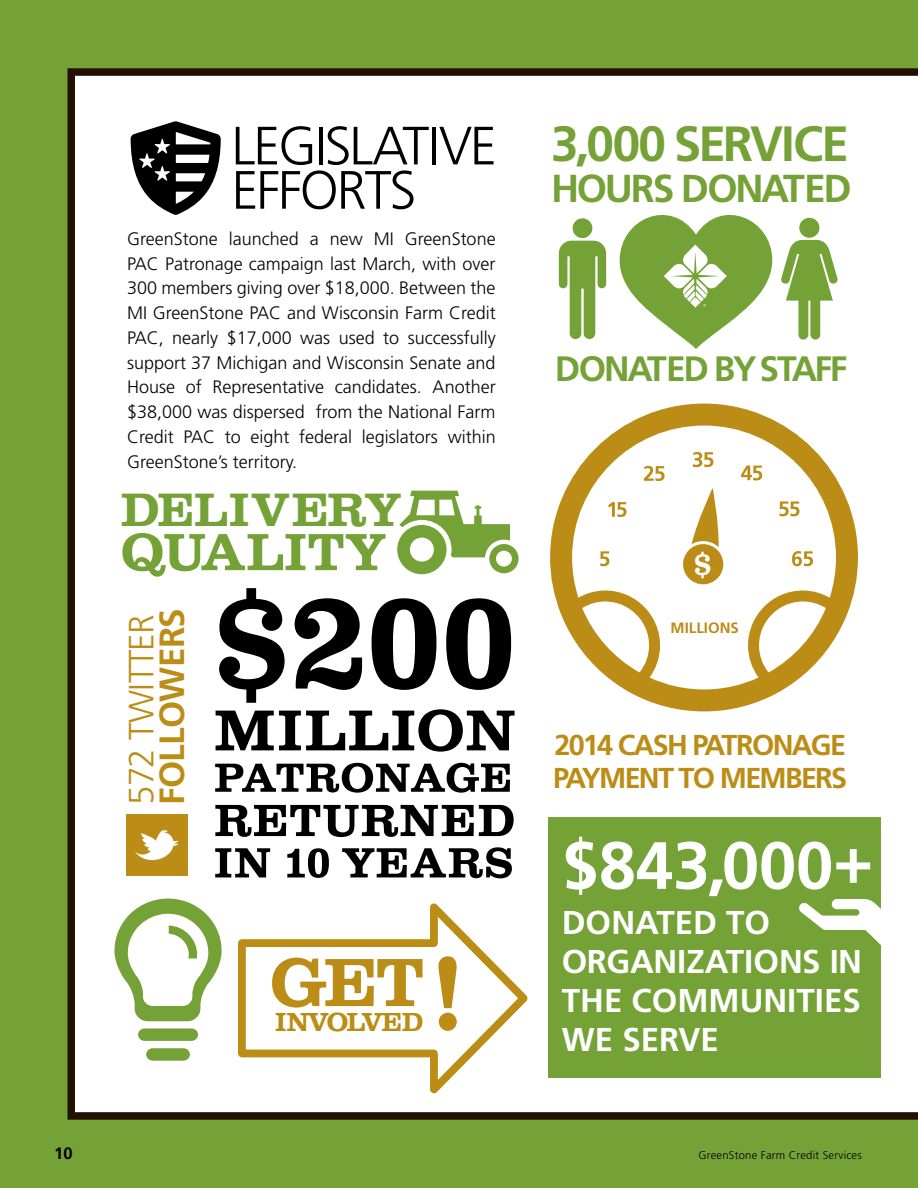
<style>
.page{position:relative;width:918px;height:1188px;background:#75a237}
.page>*{position:absolute;margin:0;border:0;box-sizing:border-box;transform-origin:0 0}
.t1{font:700 107.25px "Clarendon FS";color:#bc8d16}
.t2{font:700 70.5px "Clarendon FS";color:#bc8d16}
.t3{font:700 66.75px "Frutiger";color:#fff}
.t4{font:700 54px "Clarendon FS";letter-spacing:-.005em;color:#75a237}
.t5{font:300 53.85px/44.2px "Frutiger";letter-spacing:-.04em;color:#000}
.t6{font:700 49.5px "Frutiger";letter-spacing:-.04em;color:#75a237}
.t7{font:700 48.45px "Clarendon FS";letter-spacing:-.025em;color:#75a237}
.t8{font:700 39px "Frutiger";letter-spacing:-.06em;color:#75a237}
.t9{font:700 35.25px "Frutiger";letter-spacing:-.06em;color:#75a237}
.t10{font:300 35.1px "Frutiger";letter-spacing:-.02em;color:#bc8d16}
.t11{font:700 35.1px "Frutiger";letter-spacing:-.02em;color:#bc8d16}
.t12{font:700 33px/39px "Frutiger";color:#fff}
.t13{font:700 31.35px "Clarendon FS";color:#fff}
.t14{font:700 28.8px/32.7px "Frutiger";letter-spacing:-.06em;color:#bc8d16}
.t15{font:700 27px "Clarendon FS";letter-spacing:-.065em;color:#bc8d16}
.t16{font:300 18px/24.8px "Frutiger";color:#000;text-align:justify}
.t17{font:700 16.5px "Frutiger";color:#000}
.t18{font:700 15px "Frutiger";color:#bc8d16}
.t19{font:300 11.25px "Frutiger";letter-spacing:.02em;color:#000}
</style>
<div class="page">
<div style="left:68px;top:68px;width:850px;height:1052px;background:#fff"></div>
<svg style="left:234px;top:896px;width:301px;height:213px;background:#f8f3e7"></svg>
<div style="left:573px;top:218px;width:19px;height:20px;background:#75a237;border-radius:50%"></div>
<svg style="left:559px;top:241px;width:47px;height:98px"></svg>
<div style="left:799px;top:218px;width:20px;height:20px;background:#75a237;border-radius:50%"></div>
<svg style="left:781px;top:240px;width:57px;height:100px"></svg>
<svg style="left:620px;top:196px;width:152px;height:153px"></svg>
<svg style="left:215px;top:847px;width:297px;height:31px;background:#929292"></svg>
<svg style="left:215px;top:805px;width:299px;height:32px;background:#818181"></svg>
<svg style="left:215px;top:763px;width:295px;height:30px;background:#898989"></svg>
<svg style="left:216px;top:709px;width:299px;height:43px;background:#8c8c8c"></svg>
<svg style="left:219px;top:588px;width:292px;height:115px;background:#8e8e8e"></svg>
<div style="left:126px;top:814px;width:62px;height:62px;background:#bc8d16"></div>
<svg style="left:135px;top:830px;width:44px;height:31px"></svg>
<svg style="left:397px;top:491px;width:122px;height:83px"></svg>
<div style="left:138px;top:1028px;width:60px;height:13px;background:#75a237;border-radius:6px"></div>
<div style="left:146px;top:1048px;width:44px;height:13px;background:#75a237;border-radius:6px"></div>
<svg style="left:114px;top:899px;width:108px;height:122px"></svg>
<svg style="left:131px;top:121px;width:90px;height:94px;background:#666"></svg>
<svg style="left:550px;top:404px;width:308px;height:307px;background:#ede1c2"></svg>
<svg style="left:678px;top:488px;width:49px;height:99px;background:#e1cc97"></svg>
<svg style="left:600px;top:551px;width:9px;height:15px"></svg>
<svg style="left:608px;top:502px;width:19px;height:15px"></svg>
<svg style="left:644px;top:466px;width:21px;height:15px"></svg>
<svg style="left:693px;top:452px;width:20px;height:15px"></svg>
<svg style="left:741px;top:466px;width:21px;height:14px"></svg>
<svg style="left:780px;top:501px;width:20px;height:15px"></svg>
<svg style="left:792px;top:551px;width:21px;height:15px"></svg>
<div style="left:680px;top:541px;width:46px;height:46px;border:3px solid #fff;border-radius:50%"></div>
<div style="left:549px;top:818px;width:332px;height:260px;background:#75a237"></div>
<svg style="left:799px;top:899px;width:93px;height:47px"></svg>
<h3 class="t5" style="left:231px;top:124px;width:267px">LEGISLATIVE<br>EFFORTS</h3>
<h3 class="t6" style="left:551px;top:115px;width:299px">3,000 SERVICE</h3>
<h3 class="t8" style="left:551px;top:166px;width:302px">HOURS DONATED</h3>
<p class="t16" style="left:127px;top:226px;width:370px">GreenStone launched a new MI GreenStone PAC Patronage campaign last March, with over 300 members giving over $18,000. Between the MI GreenStone PAC and Wisconsin Farm Credit PAC, nearly $17,000 was used to successfully support 37 Michigan and Wisconsin Senate and House of Representative candidates. Another $38,000 was dispersed from the National Farm Credit PAC to eight federal legislators within GreenStone’s territory.</p>
<h3 class="t7" style="left:120px;top:482px;width:282px">DELIVERY</h3>
<h3 class="t4" style="left:120px;top:521px;width:267px">QUALITY</h3>
<h3 class="t10" style="left:121px;top:805px;width:192px;rotate:-90deg">572 TWITTER</h3>
<h3 class="t11" style="left:151px;top:805px;width:198px;rotate:-90deg">FOLLOWERS</h3>
<h2 class="t2" style="left:269px;top:942px;width:156px">GET</h2>
<h3 class="t15" style="left:275px;top:1007px;width:150px">INVOLVED</h3>
<h1 class="t1" style="left:433px;top:933px;width:32px">!</h1>
<h3 class="t9" style="left:555px;top:348px;width:294px">DONATED BY STAFF</h3>
<h3 class="t13" style="left:694px;top:547px;width:20px">$</h3>
<p class="t18" style="left:671px;top:619px;width:70px">MILLIONS</p>
<h3 class="t14" style="left:553px;top:728px;width:295px">2014 CASH PATRONAGE<br>PAYMENT TO MEMBERS</h3>
<h3 class="t3" style="left:562px;top:826px;width:313px">$843,000+</h3>
<h3 class="t12" style="left:562px;top:903px;width:302px">DONATED TO<br>ORGANIZATIONS IN<br>THE COMMUNITIES<br>WE SERVE</h3>
<p class="t17" style="left:54px;top:1143px;width:20px">10</p>
<p class="t19" style="left:699px;top:1148px;width:165px">GreenStone Farm Credit Services</p>
</div>
